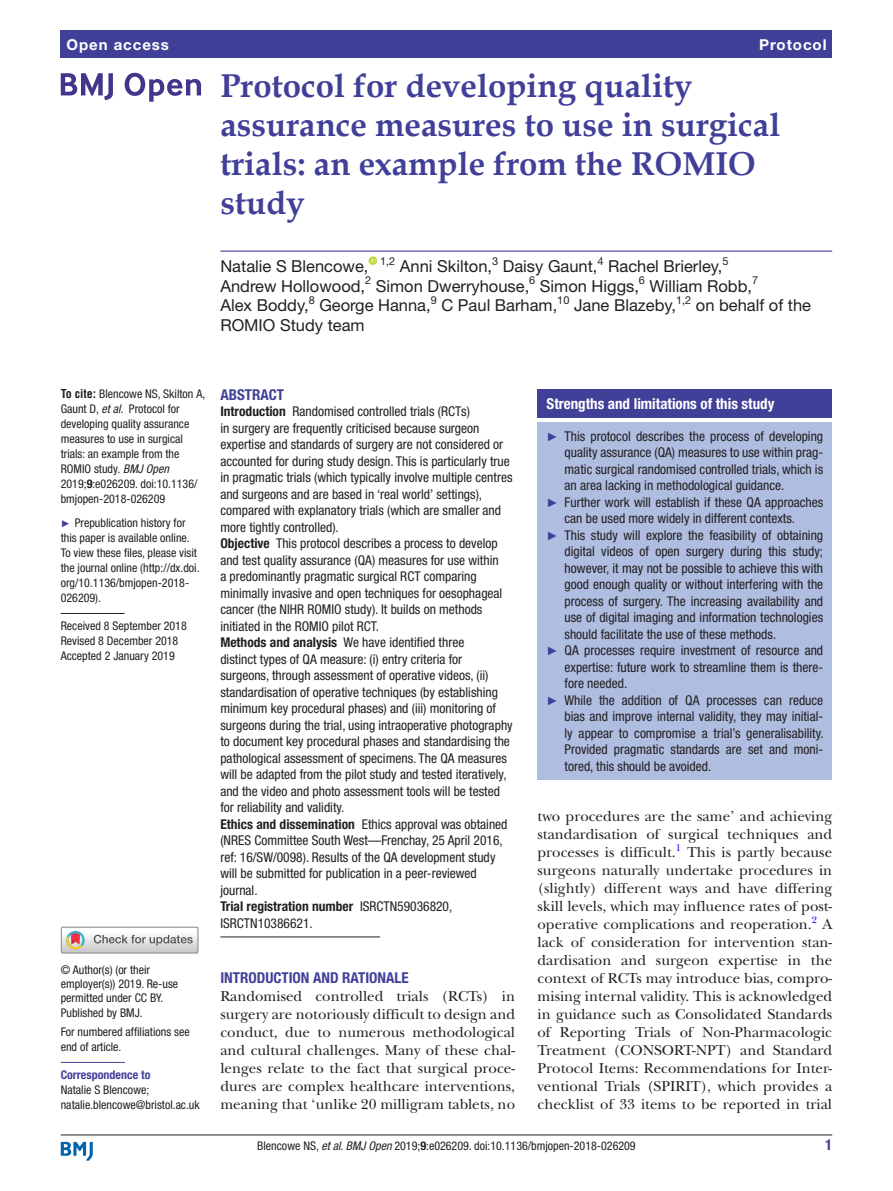
<style>
.page{position:relative;width:893px;height:1191px;background:#fff}
.page>*{position:absolute;margin:0;border:0;box-sizing:border-box;transform-origin:0 0}
.t1{font:700 33px/39px "Book Antiqua";color:#414099}
.t2{font:16.5px "Helvetica Neue LT Std";color:#231f20}
.t3{font:15px/18px "New Baskerville";color:#231f20;text-align:justify}
.t4{font:700 condensed 15px "Helvetica Neue LT Std";color:#fff}
.t5{font:700 condensed 15px "Helvetica Neue LT Std";color:#414099}
.t6{font:700 15px "Helvetica Neue LT Std";letter-spacing:.065em;color:#fff}
.t7{font:condensed 13.5px/16.5px "Helvetica Neue LT Std";color:#231f20}
.t8{font:condensed 12px/15px "Helvetica Neue LT Std";color:#231f20}
.t9{font:700 condensed 12px "Helvetica Neue LT Std";color:#414099}
.t10{font:10.95px "Helvetica Neue LT Std";color:#231f20}
.t11{font:9.9px "New Baskerville";color:#00f}
.s1{font-family:"Helvetica LT Std";font-weight:700}
.s2{font-style:italic}
.s3{font-weight:700}
.s4{font-family:"Arial";font-stretch:normal;font-size:9.75px;color:#414099}
.s5{font-family:"Arial";font-stretch:normal;font-size:12px;color:#414099}
</style>
<div class="page">
<hr style="left:61px;top:1134px;width:771px;height:1px;background:#231f20">
<svg style="left:61px;top:1141px;width:32px;height:19px"></svg>
<div style="left:61px;top:31px;width:771px;height:27px;background:#414099"></div>
<hr style="left:220px;top:250px;width:612px;height:2px;background:#414099">
<svg style="left:369px;top:256px;width:8px;height:9px"></svg>
<hr style="left:61px;top:613px;width:64px;height:1px;background:#231f20">
<hr style="left:61px;top:1062px;width:64px;height:1px;background:#414099">
<svg style="left:61px;top:73px;width:52px;height:27px"></svg>
<svg style="left:125px;top:73px;width:76px;height:29px"></svg>
<div style="left:61px;top:926px;width:138px;height:27px;border:1px solid #969090"></div>
<svg style="left:61px;top:927px;width:137px;height:26px"></svg>
<hr style="left:220px;top:936px;width:160px;height:1px;background:#231f20">
<div style="left:538px;top:389px;width:294px;height:29px;background:#414099"></div>
<div style="left:538px;top:422px;width:294px;height:357px;background:#afbde1"></div>
<p class="t6" style="left:66px;top:35px;width:104px">Open access</p>
<p class="t6" style="left:759px;top:35px;width:69px">Protocol</p>
<h1 class="t1" style="left:220px;top:66px;width:561px">Protocol for developing quality assurance measures to use in surgical trials: an example from the ROMIO study</h1>
<p class="t2" style="left:220px;top:257px;width:150px">Natalie S Blencowe,</p>
<p class="t10" style="left:380px;top:254px;width:17px">1,2</p>
<p class="t2" style="left:400px;top:257px;width:94px">Anni Skilton,</p>
<p class="t10" style="left:492px;top:254px;width:8px">3</p>
<p class="t2" style="left:503px;top:257px;width:96px">Daisy Gaunt,</p>
<p class="t10" style="left:598px;top:254px;width:8px">4</p>
<p class="t2" style="left:608px;top:257px;width:116px">Rachel Brierley,</p>
<p class="t10" style="left:722px;top:254px;width:8px">5</p>
<p class="t2" style="left:220px;top:276px;width:146px">Andrew Hollowood,</p>
<p class="t10" style="left:365px;top:274px;width:8px">2</p>
<p class="t2" style="left:376px;top:276px;width:155px">Simon Dwerryhouse,</p>
<p class="t10" style="left:529px;top:274px;width:8px">6</p>
<p class="t2" style="left:540px;top:276px;width:101px">Simon Higgs,</p>
<p class="t10" style="left:639px;top:274px;width:8px">6</p>
<p class="t2" style="left:650px;top:276px;width:104px">William Robb,</p>
<p class="t10" style="left:752px;top:274px;width:8px">7</p>
<p class="t2" style="left:220px;top:296px;width:90px">Alex Boddy,</p>
<p class="t10" style="left:309px;top:293px;width:8px">8</p>
<p class="t2" style="left:319px;top:296px;width:113px">George Hanna,</p>
<p class="t10" style="left:431px;top:293px;width:8px">9</p>
<p class="t2" style="left:441px;top:296px;width:117px">C Paul Barham,</p>
<p class="t10" style="left:557px;top:293px;width:14px">10</p>
<p class="t2" style="left:574px;top:296px;width:104px">Jane Blazeby,</p>
<p class="t10" style="left:676px;top:293px;width:17px">1,2</p>
<p class="t2" style="left:696px;top:296px;width:117px">on behalf of the</p>
<p class="t2" style="left:220px;top:315px;width:146px">ROMIO Study team</p>
<p class="t8" style="left:61px;top:386px;width:146px"><span class="s1">To cite:</span> Blencowe NS, Skilton A,<br>Gaunt D, <span class="s2">et al</span>. Protocol for developing quality assurance measures to use in surgical trials: an example from the<br>ROMIO study. <span class="s2">BMJ Open<br></span>2019;<span class="s3">9</span>:e026209. doi:10.1136/ bmjopen-2018-026209</p>
<p class="t8" style="left:61px;top:515px;width:140px"><span class="s4">►</span> Prepublication history for this paper is available online.<br>To view these files, please visit the journal online (http://dx.doi. org/10.1136/bmjopen-2018-<br>026209).</p>
<p class="t8" style="left:61px;top:618px;width:128px">Received 8 September 2018<br>Revised 8 December 2018<br>Accepted 2 January 2019</p>
<p class="t8" style="left:61px;top:962px;width:119px;line-height:14.4px">© Author(s) (or their employer(s)) 2019. Re-use permitted under CC BY.<br>Published by BMJ.</p>
<p class="t8" style="left:61px;top:1024px;width:130px">For numbered affiliations see end of article.</p>
<p class="t9" style="left:61px;top:1067px;width:91px">Correspondence to</p>
<p class="t8" style="left:61px;top:1082px;width:141px">Natalie S Blencowe; natalie.blencowe@bristol.ac.uk</p>
<p class="t5" style="left:220px;top:385px;width:65px">Abstract</p>
<p class="t7" style="left:220px;top:403px;width:294px"><span class="s3">Introduction</span> Randomised controlled trials (RCTs)<br>in surgery are frequently criticised because surgeon expertise and standards of surgery are not considered or accounted for during study design. This is particularly true in pragmatic trials (which typically involve multiple centres and surgeons and are based in ‘real world’ settings), compared with explanatory trials (which are smaller and more tightly controlled).<br><span class="s3">Objective</span> This protocol describes a process to develop and test quality assurance (QA) measures for use within<br>a predominantly pragmatic surgical RCT comparing minimally invasive and open techniques for oesophageal cancer (the NIHR ROMIO study). It builds on methods initiated in the ROMIO pilot RCT.<br><span class="s3">Methods and analysis</span> We have identified three<br>distinct types of QA measure: (i) entry criteria for surgeons, through assessment of operative videos, (ii) standardisation of operative techniques (by establishing minimum key procedural phases) and (iii) monitoring of surgeons during the trial, using intraoperative photography to document key procedural phases and standardising the pathological assessment of specimens. The QA measures will be adapted from the pilot study and tested iteratively, and the video and photo assessment tools will be tested for reliability and validity.<br><span class="s3">Ethics and dissemination</span> Ethics approval was obtained (NRES Committee South West—Frenchay, 25 April 2016, ref: 16/SW/0098). Results of the QA development study will be submitted for publication in a peer-reviewed journal.<br><span class="s3">Trial registration number</span> ISRCTN59036820, ISRCTN10386621.</p>
<p class="t5" style="left:220px;top:969px;width:189px">Introduction and rationale</p>
<p class="t3" style="left:220px;top:987px;width:296px">Randomised controlled trials (RCTs) in surgery are notoriously difficult to design and conduct, due to numerous methodological and cultural challenges. Many of these chal&shy;lenges relate to the fact that surgical proce&shy;dures are complex healthcare interventions, meaning that ‘unlike 20 milligram tablets, no</p>
<p class="t4" style="left:547px;top:394px;width:229px">Strengths and limitations of this study</p>
<p class="t7" style="left:547px;top:427px;width:278px"><span class="s5">►</span> This protocol describes the process of developing</p>
<p class="t7" style="left:565px;top:444px;width:260px">quality assurance (QA) measures to use within prag-</p>
<p class="t7" style="left:565px;top:460px;width:260px">matic surgical randomised controlled trials, which is</p>
<p class="t7" style="left:565px;top:477px;width:221px">an area lacking in methodological guidance.</p>
<p class="t7" style="left:547px;top:493px;width:278px"><span class="s5">►</span> Further work will establish if these QA approaches</p>
<p class="t7" style="left:565px;top:510px;width:232px">can be used more widely in different contexts.</p>
<p class="t7" style="left:547px;top:526px;width:278px"><span class="s5">►</span> This study will explore the feasibility of obtaining</p>
<p class="t7" style="left:565px;top:543px;width:260px">digital videos of open surgery during this study;</p>
<p class="t7" style="left:565px;top:559px;width:260px">however, it may not be possible to achieve this with</p>
<p class="t7" style="left:565px;top:576px;width:260px">good enough quality or without interfering with the</p>
<p class="t7" style="left:565px;top:592px;width:260px">process of surgery. The increasing availability and</p>
<p class="t7" style="left:565px;top:609px;width:260px">use of digital imaging and information technologies</p>
<p class="t7" style="left:565px;top:625px;width:213px">should facilitate the use of these methods.</p>
<p class="t7" style="left:547px;top:642px;width:278px"><span class="s5">►</span> QA processes require investment of resource and</p>
<p class="t7" style="left:565px;top:658px;width:260px">expertise: future work to streamline them is there-</p>
<p class="t7" style="left:565px;top:675px;width:64px">fore needed.</p>
<p class="t7" style="left:547px;top:691px;width:278px"><span class="s5">►</span> While the addition of QA processes can reduce</p>
<p class="t7" style="left:565px;top:708px;width:260px">bias and improve internal validity, they may initial-</p>
<p class="t7" style="left:565px;top:724px;width:261px">ly appear to compromise a trial’s generalisability.</p>
<p class="t7" style="left:565px;top:741px;width:260px">Provided pragmatic standards are set and moni-</p>
<p class="t7" style="left:565px;top:757px;width:148px">tored, this should be avoided.</p>
<p class="t3" style="left:538px;top:807px;width:296px">two procedures are the same’ and achieving standardisation of surgical techniques and processes is difficult.<sup>1</sup> This is partly because surgeons naturally undertake procedures in (slightly) different ways and have differing skill levels, which may influence rates of post&shy;operative complications and reoperation.</p>
<p class="t11" style="left:812px;top:913px;width:7px">2</p>
<p class="t3" style="left:538px;top:915px;width:296px;text-indent:285px">A lack of consideration for intervention stan&shy;dardisation and surgeon expertise in the context of RCTs may introduce bias, compro&shy;mising internal validity. This is acknowledged in guidance such as Consolidated Standards of Reporting Trials of Non-Pharmacologic Treatment (CONSORT-NPT) and Standard Protocol Items: Recommendations for Inter&shy;ventional Trials (SPIRIT), which provides a checklist of 33 items to be reported in trial</p>
<p class="t8" style="left:257px;top:1137px;width:380px">Blencowe NS, <span class="s2">et al</span>. <span class="s2">BMJ Open</span> 2019;<span class="s3">9</span>:e026209. doi:10.1136/bmjopen-2018-026209</p>
<p class="t5" style="left:825px;top:1135px;width:9px">1</p>
</div>
